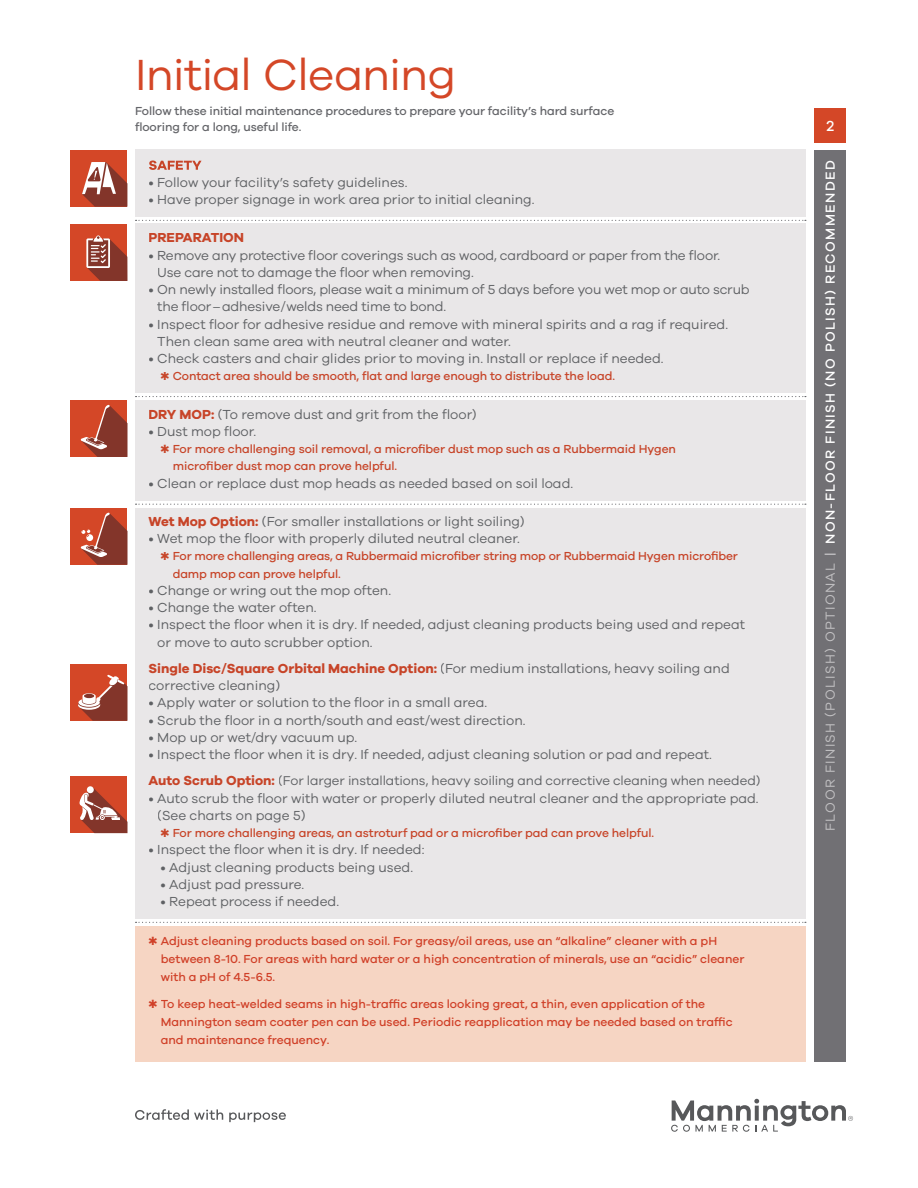
<style>
.page{position:relative;width:918px;height:1188px;background:#fff}
.page>*{position:absolute;margin:0;border:0;box-sizing:border-box;transform-origin:0 0}
.t1{font:45px "Galano Grotesque";letter-spacing:-.015em;color:#d44727}
.t2{font:500 15px "Galano Grotesque";color:#fff}
.t3{font:13.5px/17.2px "Galano Grotesque";color:#5f6164}
.t4{font:500 13.5px "Galano Grotesque";letter-spacing:.1em;color:#fff}
.t5{font:700 13.5px "Galano Grotesque";color:#c74428}
.t6{font:13.2px "Galano Grotesque";letter-spacing:-.005em;color:#5f6164}
.t7{font:500 12px/18px "Galano Grotesque";color:#d04028}
.t8{font:500 12px/17.2px "Galano Grotesque";letter-spacing:-.005em;color:#c74428}
.t9{font:500 12px/16.5px "Galano Grotesque";letter-spacing:-.005em;color:#646569}
.s1{font-weight:700;color:#c74428}
.s2{font-weight:700;font-size:13.5px;color:#c74428}
.s3{font-weight:400;color:#c1c0c2}
.s4{color:#c1c0c2}
</style>
<div class="page">
<div style="left:135px;top:926px;width:671px;height:136px;background:#f6d5c3"></div>
<div style="left:70px;top:224px;width:58px;height:57px;background:#d44727"></div>
<svg style="left:86px;top:235px;width:41px;height:46px"></svg>
<div style="left:135px;top:400px;width:671px;height:101px;background:#e9e7e8"></div>
<div style="left:135px;top:224px;width:671px;height:169px;background:#e9e7e8"></div>
<div style="left:135px;top:150px;width:671px;height:67px;background:#e9e7e8"></div>
<div style="left:135px;top:508px;width:671px;height:411px;background:#e9e7e8"></div>
<div style="left:814px;top:108px;width:32px;height:34px;background:#d44727"></div>
<svg style="left:149px;top:160px;width:53px;height:10px"></svg>
<div style="left:814px;top:150px;width:32px;height:912px;background:#717074"></div>
<svg style="left:136px;top:220px;width:670px;height:1px"></svg>
<svg style="left:136px;top:396px;width:670px;height:1px"></svg>
<svg style="left:136px;top:504px;width:670px;height:1px"></svg>
<div style="left:70px;top:150px;width:58px;height:57px;background:#d44727"></div>
<svg style="left:82px;top:162px;width:45px;height:45px"></svg>
<div style="left:70px;top:508px;width:58px;height:57px;background:#d44727"></div>
<svg style="left:81px;top:512px;width:47px;height:53px"></svg>
<div style="left:70px;top:400px;width:58px;height:57px;background:#d44727"></div>
<svg style="left:81px;top:405px;width:47px;height:52px"></svg>
<div style="left:70px;top:776px;width:58px;height:57px;background:#d44727"></div>
<svg style="left:80px;top:787px;width:47px;height:46px"></svg>
<div style="left:87px;top:786px;width:7px;height:7px;background:#fff;border-radius:50%"></div>
<svg style="left:136px;top:922px;width:670px;height:1px"></svg>
<div style="left:70px;top:664px;width:58px;height:57px;background:#d44727"></div>
<svg style="left:78px;top:675px;width:50px;height:46px"></svg>
<svg style="left:671px;top:1099px;width:182px;height:33px"></svg>
<svg style="left:135px;top:1109px;width:151px;height:13px"></svg>
<h1 class="t1" style="left:135px;top:48px;width:323px">Initial Cleaning</h1>
<p class="t9" style="left:135px;top:102px;width:481px">Follow these initial maintenance procedures to prepare your facility’s hard surface flooring for a long, useful life.</p>
<p class="t3" style="left:148px;top:173px;width:260px">• Follow your facility’s safety guidelines.</p>
<p class="t3" style="left:148px;top:191px;width:388px">• Have proper signage in work area prior to initial cleaning.</p>
<p class="t5" style="left:148px;top:230px;width:97px">PREPARATION</p>
<p class="t3" style="left:157px;top:246px;width:565px;text-indent:-9px">• Remove any protective floor coverings such as wood, cardboard or paper from the floor.<br>Use care not to damage the floor when removing.</p>
<p class="t3" style="left:157px;top:281px;width:594px;text-indent:-9px">• On newly installed floors, please wait a minimum of 5 days before you wet mop or auto scrub the floor–adhesive/welds need time to bond.</p>
<p class="t3" style="left:157px;top:315px;width:572px;text-indent:-9px">• Inspect floor for adhesive residue and remove with mineral spirits and a rag if required.<br>Then clean same area with neutral cleaner and water.</p>
<p class="t3" style="left:148px;top:350px;width:517px">• Check casters and chair glides prior to moving in. Install or replace if needed.</p>
<p class="t8" style="left:160px;top:367px;width:456px">✱ Contact area should be smooth, flat and large enough to distribute the load.</p>
<p class="t3" style="left:148px;top:405px;width:330px"><span class="s1">DRY MOP:</span> (To remove dust and grit from the floor)</p>
<p class="t3" style="left:148px;top:422px;width:109px">• Dust mop floor.</p>
<p class="t8" style="left:173px;top:440px;width:505px;text-indent:-12px">✱ For more challenging soil removal, a microfiber dust mop such as a Rubbermaid Hygen microfiber dust mop can prove helpful.</p>
<p class="t3" style="left:148px;top:474px;width:426px">• Clean or replace dust mop heads as needed based on soil load.</p>
<p class="t3" style="left:148px;top:512px;width:378px"><span class="s1">Wet Mop Option:</span> (For smaller installations or light soiling)</p>
<p class="t3" style="left:148px;top:530px;width:373px">• Wet mop the floor with properly diluted neutral cleaner.</p>
<p class="t8" style="left:173px;top:547px;width:567px;text-indent:-12px">✱ For more challenging areas, a Rubbermaid microfiber string mop or Rubbermaid Hygen microfiber damp mop can prove helpful.</p>
<p class="t3" style="left:148px;top:581px;width:244px">• Change or wring out the mop often.</p>
<p class="t3" style="left:148px;top:599px;width:170px">• Change the water often.</p>
<p class="t3" style="left:157px;top:616px;width:589px;text-indent:-9px">• Inspect the floor when it is dry. If needed, adjust cleaning products being used and repeat or move to auto scrubber option.</p>
<p class="t3" style="left:148px;top:659px;width:583px"><span class="s1">Single Disc/Square Orbital Machine Option:</span> (For medium installations, heavy soiling and corrective cleaning)</p>
<p class="t3" style="left:148px;top:694px;width:340px">• Apply water or solution to the floor in a small area.</p>
<p class="t3" style="left:148px;top:711px;width:379px">• Scrub the floor in a north/south and east/west direction.</p>
<p class="t3" style="left:148px;top:728px;width:210px">• Mop up or wet/dry vacuum up.</p>
<p class="t3" style="left:148px;top:746px;width:565px">• Inspect the floor when it is dry. If needed, adjust cleaning solution or pad and repeat.</p>
<p class="t6" style="left:148px;top:773px;width:613px"><span class="s2">Auto Scrub Option:</span> (For larger installations, heavy soiling and corrective cleaning when needed)</p>
<p class="t3" style="left:157px;top:789px;width:603px;text-indent:-9px">• Auto scrub the floor with water or properly diluted neutral cleaner and the appropriate pad. (See charts on page 5)</p>
<p class="t8" style="left:160px;top:824px;width:495px">✱ For more challenging areas, an astroturf pad or a microfiber pad can prove helpful.</p>
<p class="t3" style="left:148px;top:841px;width:277px">• Inspect the floor when it is dry. If needed:</p>
<p class="t3" style="left:161px;top:858px;width:254px">• Adjust cleaning products being used.</p>
<p class="t3" style="left:161px;top:875px;width:145px">• Adjust pad pressure.</p>
<p class="t3" style="left:161px;top:893px;width:180px">• Repeat process if needed.</p>
<p class="t7" style="left:161px;top:932px;width:585px;text-indent:-12px">✱ Adjust cleaning products based on soil. For greasy/oil areas, use an “alkaline” cleaner with a pH between 8-10. For areas with hard water or a high concentration of minerals, use an “acidic” cleaner with a pH of 4.5-6.5.</p>
<p class="t7" style="left:161px;top:995px;width:573px;text-indent:-12px">✱ To keep heat-welded seams in high-traffic areas looking great, a thin, even application of the<br>Mannington seam coater pen can be used. Periodic reapplication may be needed based on traffic and maintenance frequency.</p>
<p class="t2" style="left:826px;top:117px;width:9px">2</p>
<p class="t4" style="left:822px;top:831px;width:672px;rotate:-90deg"><span class="s3">FLOOR FINISH (POLISH) OPTIONAL</span> <span class="s4">|</span> NON-FLOOR FINISH (NO POLISH) RECOMMENDED</p>
</div>
